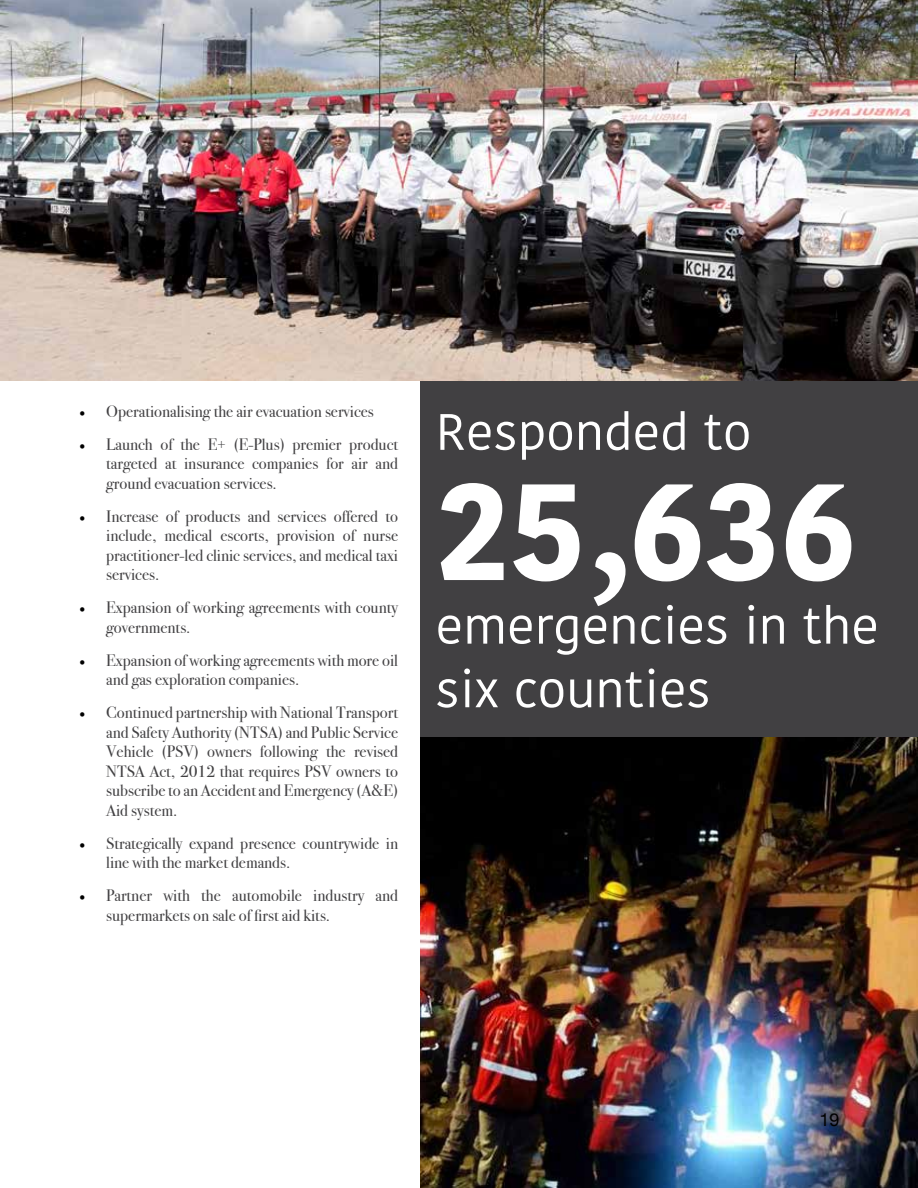
<style>
.page{position:relative;width:918px;height:1188px;background:#fff}
.page>*{position:absolute;margin:0;border:0;box-sizing:border-box;transform-origin:0 0}
.t1{font:700 142.5px "Kohinoor Bangla";color:#fff}
.t2{font:51px/63.6px "Kohinoor Bangla";color:#fff}
.t3{font:18px "Helvetica Neue";color:#000}
.t4{font:16.5px/19.5px "Bodoni Svty Two ITCTT";color:#414042}
.s1{font-family:"Minion Pro";color:#000}
</style>
<div class="page">
<div style="left:421px;top:0;width:497px;height:747px;background:#414042"></div>
<img style="left:0;top:0;width:918px;height:381px">
<img style="left:421px;top:737px;width:497px;height:451px">
<p class="t4" style="left:79px;top:400px;width:296px"><span class="s1">•</span> Operationalising the air evacuation services</p>
<p class="t4" style="left:106px;top:433px;width:293px;text-align:justify;text-indent:-27px"><span class="s1">•</span> Launch of the E+ (E-Plus) premier product targeted at insurance companies for air and ground evacuation services.</p>
<p class="t4" style="left:106px;top:505px;width:293px;text-align:justify;text-indent:-27px"><span class="s1">•</span> Increase of products and services offered to include, medical escorts, provision of nurse practitioner-led clinic services, and medical taxi services.</p>
<p class="t4" style="left:106px;top:596px;width:293px;text-indent:-27px"><span class="s1">•</span> Expansion of working agreements with county governments.</p>
<p class="t4" style="left:106px;top:649px;width:293px;text-indent:-27px"><span class="s1">•</span> Expansion of working agreements with more oil and gas exploration companies.</p>
<p class="t4" style="left:106px;top:701px;width:293px;text-align:justify;text-indent:-27px"><span class="s1">•</span> Continued partnership with National Transport and Safety Authority (NTSA) and Public Service Vehicle (PSV) owners following the revised NTSA Act, 2012 that requires PSV owners to subscribe to an Accident and Emergency (A&amp;E)<br>Aid system.</p>
<p class="t4" style="left:106px;top:832px;width:293px;text-indent:-27px"><span class="s1">•</span> Strategically expand presence countrywide in line with the market demands.</p>
<p class="t4" style="left:106px;top:884px;width:293px;text-indent:-27px"><span class="s1">•</span> Partner with the automobile industry and supermarkets on sale of first aid kits.</p>
<h2 class="t2" style="left:436px;top:399px;width:317px">Responded to</h2>
<h1 class="t1" style="left:436px;top:405px;width:423px">25,636</h1>
<h2 class="t2" style="left:436px;top:593px;width:445px">emergencies in the six counties</h2>
<p class="t3" style="left:819px;top:1106px;width:22px">19</p>
</div>
